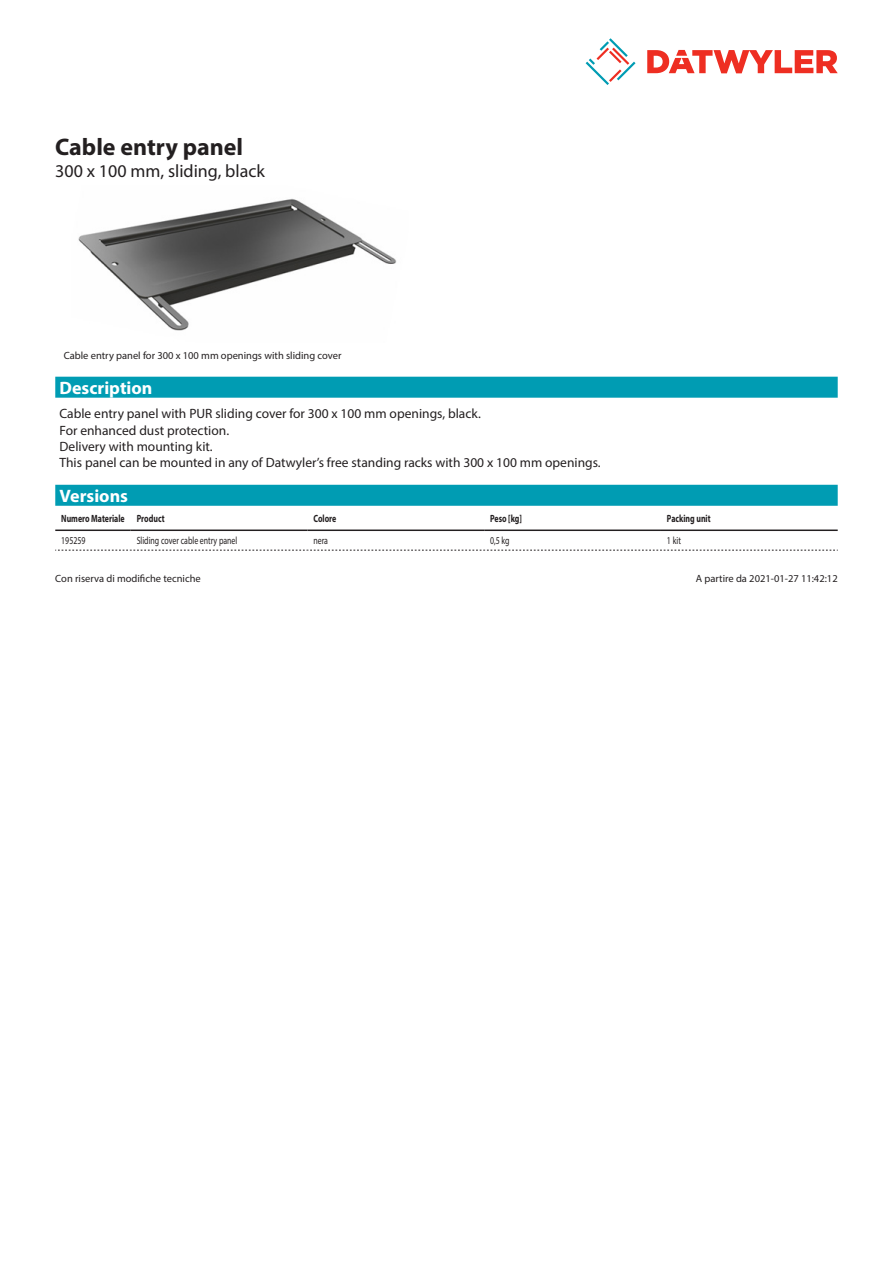
<style>
.page{position:relative;width:893px;height:1263px;background:#fff}
.page>*{position:absolute;margin:0;border:0;box-sizing:border-box;transform-origin:0 0}
.Product_Head{font:700 24px "Myriad Pro";color:#231f20}
.SubHead{font:18px "Myriad Pro";color:#231f20}
.Standard_Head_Proper{font:700 18px "Myriad Pro";color:#fff}
.Standard_text{font:13.5px/16.2px "Myriad Pro";color:#231f20}
.Footnote{font:10.5px "Myriad Pro";color:#231f20}
.imagetext{font:10.5px "Myriad Pro";color:#231f20}
.myriadbold{font:700 10.5px "Myriad Pro";color:#231f20;scale:.75 1}
.myriadlight{font:10.5px "Myriad Pro";color:#231f20;scale:.75 1}
</style>
<div class="page">
<svg style="left:586px;top:38px;width:49px;height:47px"></svg>
<svg style="left:647px;top:50px;width:191px;height:23px"></svg>
<img style="left:78px;top:198px;width:319px;height:133px">
<div style="left:55px;top:485px;width:783px;height:21px;background:#009cb3"></div>
<hr style="left:55px;top:529px;width:76px;height:2px;background:#231f20">
<hr style="left:131px;top:529px;width:176px;height:2px;background:#231f20">
<hr style="left:307px;top:529px;width:177px;height:2px;background:#231f20">
<hr style="left:484px;top:529px;width:177px;height:2px;background:#231f20">
<hr style="left:661px;top:529px;width:177px;height:2px;background:#231f20">
<svg style="left:55px;top:550px;width:783px;height:1px"></svg>
<div style="left:55px;top:377px;width:783px;height:21px;background:#009cb3"></div>
<p class="Product_Head" style="left:55px;top:131px;width:189px">Cable entry panel</p>
<p class="SubHead" style="left:55px;top:160px;width:211px">300 x 100 mm, sliding, black</p>
<p class="imagetext" style="left:64px;top:349px;width:279px">Cable entry panel for 300 x 100 mm openings with sliding cover</p>
<p class="Standard_Head_Proper" style="left:60px;top:376px;width:94px">Description</p>
<p class="Standard_text" style="left:60px;top:406px;width:543px">Cable entry panel with PUR sliding cover for 300 x 100 mm openings, black.<br>For enhanced dust protection.<br>Delivery with mounting kit.<br>This panel can be mounted in any of Datwyler’s free standing racks with 300 x 100 mm openings.</p>
<p class="Standard_Head_Proper" style="left:60px;top:484px;width:70px">Versions</p>
<p class="myriadbold" style="left:61px;top:511px;width:86px">Numero Materiale</p>
<p class="myriadbold" style="left:137px;top:511px;width:39px">Product</p>
<p class="myriadbold" style="left:313px;top:511px;width:32px">Colore</p>
<p class="myriadbold" style="left:490px;top:511px;width:44px">Peso [kg]</p>
<p class="myriadbold" style="left:667px;top:511px;width:60px">Packing unit</p>
<p class="myriadlight" style="left:61px;top:534px;width:34px">195259</p>
<p class="myriadlight" style="left:137px;top:534px;width:136px">Sliding cover cable entry panel</p>
<p class="myriadlight" style="left:313px;top:534px;width:21px">nera</p>
<p class="myriadlight" style="left:490px;top:534px;width:27px">0,5 kg</p>
<p class="myriadlight" style="left:667px;top:534px;width:20px">1 kit</p>
<p class="Footnote" style="left:55px;top:572px;width:147px">Con riserva di modifiche tecniche</p>
<p class="Footnote" style="left:696px;top:572px;width:143px">A partire da 2021-01-27 11:42:12</p>
</div>
